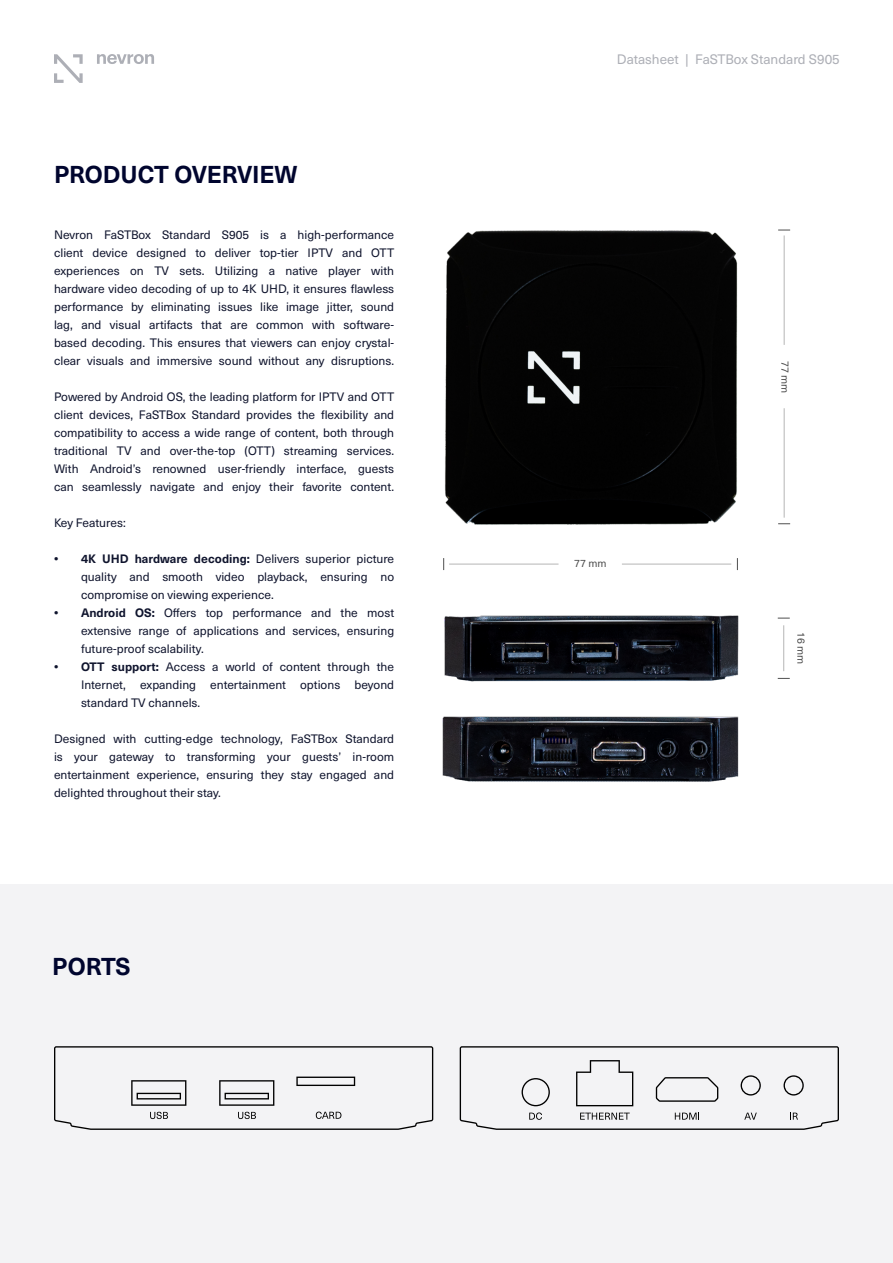
<style>
.page{position:relative;width:893px;height:1263px;background:#fff}
.page>*{position:absolute;margin:0;border:0;box-sizing:border-box;transform-origin:0 0}
.t1{font:700 24px "Neue Haas Unica Pro";letter-spacing:-.01em;color:#00052e}
.t2{font:13.5px "Neue Haas Unica Pro";color:#adafb6}
.t3{font:12px/18px "Neue Haas Unica Pro";color:#0f142d;text-align:justify}
.t4{font:10.5px "Neue Haas Unica Pro";letter-spacing:-.005em;color:#000}
.s1{font-weight:700}
</style>
<div class="page">
<div style="left:0;top:884px;width:893px;height:379px;background:#f3f3f5"></div>
<div style="left:445px;top:230px;width:293px;height:294px;background:#040303"></div>
<img style="left:444px;top:615px;width:295px;height:67px">
<img style="left:442px;top:716px;width:297px;height:66px">
<svg style="left:54px;top:1046px;width:379px;height:84px"></svg>
<svg style="left:460px;top:1046px;width:379px;height:84px"></svg>
<hr style="left:783px;top:625px;width:1px;height:46px;background:#000">
<svg style="left:778px;top:678px;width:12px;height:1px"></svg>
<svg style="left:778px;top:618px;width:12px;height:1px"></svg>
<hr style="left:784px;top:408px;width:1px;height:110px;background:#000">
<hr style="left:784px;top:235px;width:1px;height:110px;background:#000">
<svg style="left:778px;top:523px;width:12px;height:1px"></svg>
<svg style="left:778px;top:230px;width:12px;height:1px"></svg>
<hr style="left:622px;top:564px;width:109px;height:1px;background:#000">
<hr style="left:449px;top:564px;width:109px;height:1px;background:#000">
<svg style="left:737px;top:558px;width:1px;height:12px"></svg>
<svg style="left:443px;top:558px;width:1px;height:12px"></svg>
<svg style="left:54px;top:54px;width:29px;height:29px"></svg>
<svg style="left:97px;top:54px;width:57px;height:10px"></svg>
<h1 class="t1" style="left:54px;top:160px;width:245px">PRODUCT OVERVIEW</h1>
<p class="t3" style="left:54px;top:226px;width:342px">Nevron FaSTBox Standard S905 is a high-performance client device designed to deliver top-tier IPTV and OTT experiences on TV sets. Utilizing a native player with hardware video decoding of up to 4K UHD, it ensures flawless performance by eliminating issues like image jitter, sound lag, and visual artifacts that are common with software&shy;based decoding. This ensures that viewers can enjoy crystal&shy;clear visuals and immersive sound without any disruptions.</p>
<p class="t3" style="left:54px;top:388px;width:342px">Powered by Android OS, the leading platform for IPTV and OTT client devices, FaSTBox Standard provides the flexibility and compatibility to access a wide range of content, both through traditional TV and over-the-top (OTT) streaming services.<br>With Android’s renowned user-friendly interface, guests can seamlessly navigate and enjoy their favorite content.</p>
<p class="t3" style="left:54px;top:514px;width:73px">Key Features:</p>
<p class="t3" style="left:81px;top:550px;width:315px;text-indent:-27px"><span class="s1">• 4K UHD hardware decoding:</span> Delivers superior picture quality and smooth video playback, ensuring no compromise on viewing experience.</p>
<p class="t3" style="left:81px;top:604px;width:315px;text-indent:-27px"><span class="s1">• Android OS:</span> Offers top performance and the most extensive range of applications and services, ensuring future-proof scalability.</p>
<p class="t3" style="left:81px;top:658px;width:315px;text-indent:-27px"><span class="s1">• OTT support:</span> Access a world of content through the Internet, expanding entertainment options beyond standard TV channels.</p>
<p class="t3" style="left:54px;top:730px;width:342px">Designed with cutting-edge technology, FaSTBox Standard is your gateway to transforming your guests’ in-room entertainment experience, ensuring they stay engaged and delighted throughout their stay.</p>
<h1 class="t1" style="left:52px;top:952px;width:80px">PORTS</h1>
<p class="t2" style="left:617px;top:51px;width:224px">Datasheet | FaSTBox Standard S905</p>
<p class="t4" style="left:574px;top:557px;width:34px">77 mm</p>
<p class="t4" style="left:791px;top:361px;width:34px;rotate:90deg">77 mm</p>
<p class="t4" style="left:807px;top:632px;width:34px;rotate:90deg">16 mm</p>
</div>
